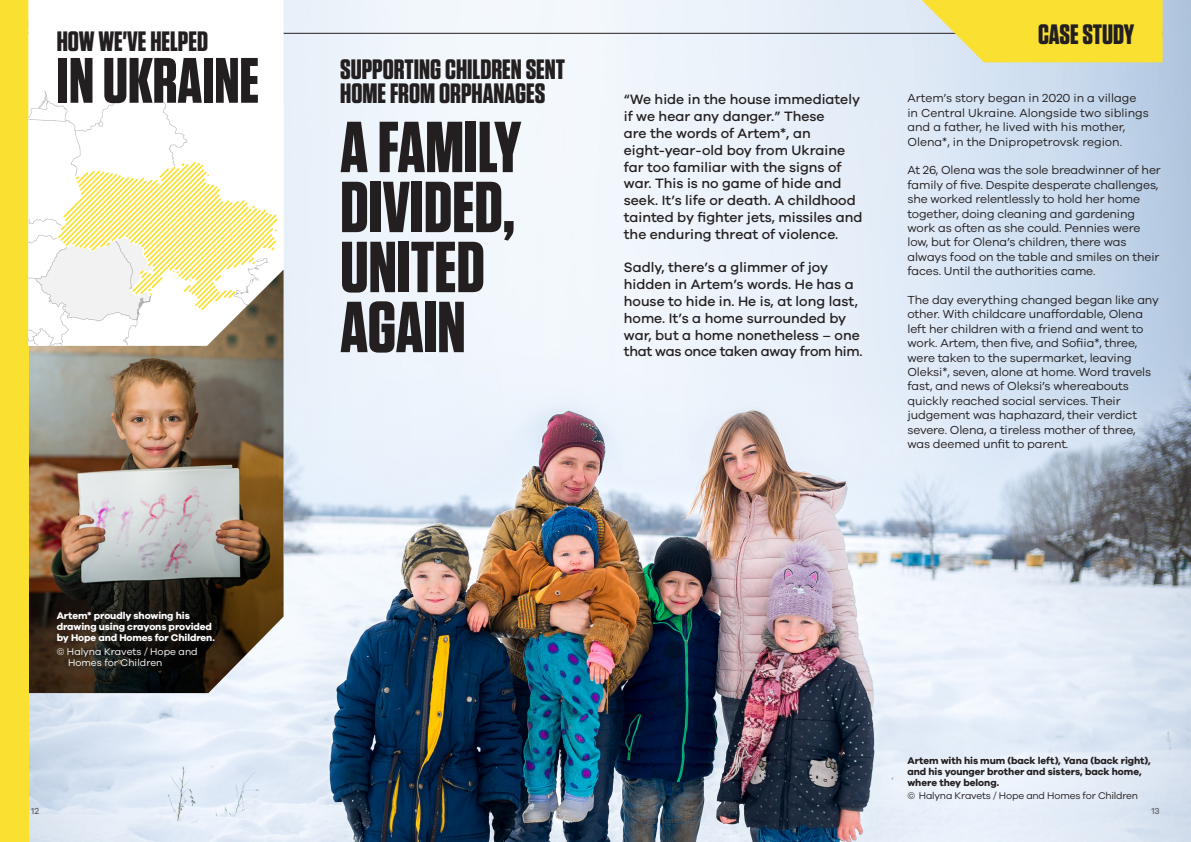
<style>
.page{position:relative;width:1191px;height:842px;background:#fff}
.page>*{position:absolute;margin:0;border:0;box-sizing:border-box;transform-origin:0 0}
.Heading_1{font:700 72px/60px "Tungsten";color:#231f20}
.Heading_1-2{font:700 64px "Tungsten";color:#231f20}
.Heading_2{font:700 28px/24px "Tungsten";color:#231f20}
.Introduction{font:500 14px/16.8px "Galano Grotesque";color:#231f20}
.Body_Text{font:12px/14.4px "Galano Grotesque";letter-spacing:-.01em;color:#231f20}
.t1{font:700 10px/11px "Galano Grotesque";letter-spacing:-.005em;color:#231f20}
.t2{font:700 10px/11px "Galano Grotesque";letter-spacing:-.01em;color:#fff}
.Photo_Credit{font:10px/11px "Galano Grotesque";color:#fff}
.Photo_Credit-2{font:10px "Galano Grotesque";letter-spacing:-.02em;color:#231f20}
.t3{font:500 9px "Galano Grotesque";color:#231f20}
.t4{font:500 9px "Galano Grotesque";color:#636363}
</style>
<div class="page">
<img style="left:28px;top:0;width:1163px;height:842px">
<img style="left:28px;top:346px;width:255px;height:347px">
<div style="left:52px;top:607px;width:167px;height:64px;background:#231f20;opacity:.75"></div>
<div style="left:0;top:0;width:28px;height:842px;background:#fae030"></div>
<hr style="left:28px;top:33px;width:1134px;height:1px;background:#231f20">
<svg style="left:28px;top:0;width:255px;height:346px"></svg>
<svg style="left:28px;top:91px;width:255px;height:254px"></svg>
<svg style="left:921px;top:0;width:241px;height:62px;background:#f5e049"></svg>
<p class="Heading_2" style="left:57px;top:30px;width:153px">HOW WE'VE HELPED</p>
<p class="Heading_1-2" style="left:57px;top:46px;width:204px">IN UKRAINE</p>
<p class="t2" style="left:57px;top:610px;width:160px">Artem* proudly showing his drawing using crayons provided by Hope and Homes for Children.</p>
<p class="Photo_Credit" style="left:68px;top:646px;width:131px;text-indent:-11px">© Halyna Kravets / Hope and<br>Homes for Children</p>
<p class="Heading_2" style="left:340px;top:58px;width:226px">SUPPORTING CHILDREN SENT<br>HOME FROM ORPHANAGES</p>
<p class="Heading_1" style="left:340px;top:119px;width:182px">A FAMILY<br>DIVIDED,<br>UNITED<br>AGAIN</p>
<p class="Introduction" style="left:624px;top:91px;width:240px">“We hide in the house immediately if we hear any danger.” These<br>are the words of Artem*, an eight‑year‑old boy from Ukraine far too familiar with the signs of war. This is no game of hide and seek. It’s life or death. A childhood tainted by fighter jets, missiles and the enduring threat of violence.</p>
<p class="Introduction" style="left:624px;top:259px;width:240px">Sadly, there’s a glimmer of joy hidden in Artem’s words. He has a house to hide in. He is, at long last, home. It’s a home surrounded by war, but a home nonetheless – one that was once taken away from him.</p>
<p class="t3" style="left:1010px;top:20px;width:154px">Our Response Report - March 2023</p>
<p class="Heading_2" style="left:1038px;top:23px;width:98px">CASE STUDY</p>
<p class="Body_Text" style="left:907px;top:91px;width:243px">Artem’s story began in 2020 in a village in Central Ukraine. Alongside two siblings and a father, he lived with his mother, Olena*, in the Dnipropetrovsk region.</p>
<p class="Body_Text" style="left:907px;top:163px;width:255px">At 26, Olena was the sole breadwinner of her family of five. Despite desperate challenges, she worked relentlessly to hold her home together, doing cleaning and gardening work as often as she could. Pennies were low, but for Olena’s children, there was always food on the table and smiles on their faces. Until the authorities came.</p>
<p class="Body_Text" style="left:907px;top:292px;width:253px">The day everything changed began like any other. With childcare unaffordable, Olena left her children with a friend and went to work. Artem, then five, and Sofiia*, three, were taken to the supermarket, leaving Oleksi*, seven, alone at home. Word travels fast, and news of Oleksi’s whereabouts quickly reached social services. Their judgement was haphazard, their verdict severe. Olena, a tireless mother of three, was deemed unfit to parent.</p>
<p class="t1" style="left:907px;top:754px;width:245px">Artem with his mum (back left), Yana (back right), and his younger brother and sisters, back home, where they belong.</p>
<p class="Photo_Credit-2" style="left:907px;top:790px;width:232px">© Halyna Kravets / Hope and Homes for Children</p>
<p class="t4" style="left:31px;top:805px;width:9px">12</p>
<p class="t4" style="left:1151px;top:805px;width:10px">13</p>
</div>
